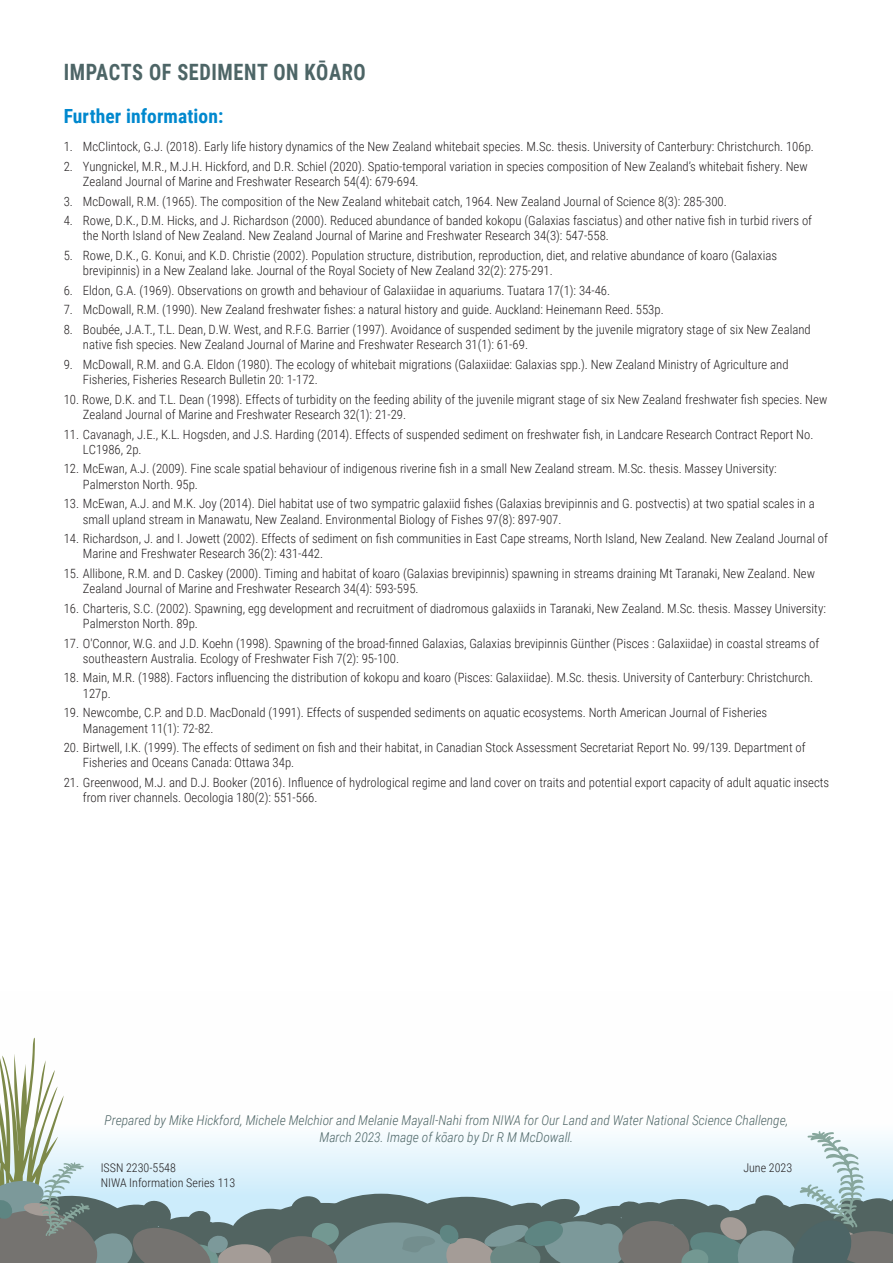
<style>
.page{position:relative;width:893px;height:1263px;background:#fff}
.page>*{position:absolute;margin:0;border:0;box-sizing:border-box;transform-origin:0 0}
.t1{font:700 22.5px "Roboto Condensed";letter-spacing:.03em;color:#4d6566;scale:.9 1}
.t2{font:700 19.5px "Roboto Condensed";letter-spacing:.005em;color:#0088ce}
.t3{font:italic 300 13.5px/16.5px "Roboto Condensed";color:#4d6566;text-align:center}
.t4{font:300 12.75px/15.3px "Roboto Condensed";color:#231f20}
.t5{font:300 12px "Roboto Condensed";color:#231f20}
</style>
<div class="page">
<svg style="left:0;top:1037px;width:893px;height:226px"></svg>
<h1 class="t1" style="left:64px;top:56px;width:337px">IMPACTS OF SEDIMENT ON KŌARO</h1>
<h2 class="t2" style="left:64px;top:103px;width:161px">Further information:</h2>
<p class="t4" style="left:64px;top:139px;width:752px">1. McClintock, G.J. (2018). Early life history dynamics of the New Zealand whitebait species. M.Sc. thesis. University of Canterbury: Christchurch. 106p.</p>
<p class="t4" style="left:83px;top:158px;width:726px;text-indent:-19px">2. Yungnickel, M.R., M.J.H. Hickford, and D.R. Schiel (2020). Spatio-temporal variation in species composition of New Zealand’s whitebait fishery. New<br>Zealand Journal of Marine and Freshwater Research 54(4): 679-694.</p>
<p class="t4" style="left:64px;top:193px;width:665px">3. McDowall, R.M. (1965). The composition of the New Zealand whitebait catch, 1964. New Zealand Journal of Science 8(3): 285-300.</p>
<p class="t4" style="left:83px;top:213px;width:731px;text-indent:-19px">4. Rowe, D.K., D.M. Hicks, and J. Richardson (2000). Reduced abundance of banded kokopu (Galaxias fasciatus) and other native fish in turbid rivers of the North Island of New Zealand. New Zealand Journal of Marine and Freshwater Research 34(3): 547-558.</p>
<p class="t4" style="left:83px;top:247px;width:696px;text-indent:-19px">5. Rowe, D.K., G. Konui, and K.D. Christie (2002). Population structure, distribution, reproduction, diet, and relative abundance of koaro (Galaxias brevipinnis) in a New Zealand lake. Journal of the Royal Society of New Zealand 32(2): 275-291.</p>
<p class="t4" style="left:64px;top:282px;width:548px">6. Eldon, G.A. (1969). Observations on growth and behaviour of Galaxiidae in aquariums. Tuatara 17(1): 34-46.</p>
<p class="t4" style="left:64px;top:302px;width:601px">7. McDowall, R.M. (1990). New Zealand freshwater fishes: a natural history and guide. Auckland: Heinemann Reed. 553p.</p>
<p class="t4" style="left:83px;top:321px;width:729px;text-indent:-19px">8. Boubée, J.A.T., T.L. Dean, D.W. West, and R.F.G. Barrier (1997). Avoidance of suspended sediment by the juvenile migratory stage of six New Zealand native fish species. New Zealand Journal of Marine and Freshwater Research 31(1): 61-69.</p>
<p class="t4" style="left:83px;top:356px;width:707px;text-indent:-19px">9. McDowall, R.M. and G.A. Eldon (1980). The ecology of whitebait migrations (Galaxiidae: Galaxias spp.). New Zealand Ministry of Agriculture and<br>Fisheries, Fisheries Research Bulletin 20: 1-172.</p>
<p class="t4" style="left:83px;top:391px;width:746px;text-indent:-19px">10. Rowe, D.K. and T.L. Dean (1998). Effects of turbidity on the feeding ability of the juvenile migrant stage of six New Zealand freshwater fish species. New<br>Zealand Journal of Marine and Freshwater Research 32(1): 21-29.</p>
<p class="t4" style="left:83px;top:426px;width:732px;text-indent:-19px">11. Cavanagh, J.E., K.L. Hogsden, and J.S. Harding (2014). Effects of suspended sediment on freshwater fish, in Landcare Research Contract Report No.<br>LC1986, 2p.</p>
<p class="t4" style="left:83px;top:461px;width:695px;text-indent:-19px">12. McEwan, A.J. (2009). Fine scale spatial behaviour of indigenous riverine fish in a small New Zealand stream. M.Sc. thesis. Massey University:<br>Palmerston North. 95p.</p>
<p class="t4" style="left:83px;top:496px;width:733px;text-indent:-19px">13. McEwan, A.J. and M.K. Joy (2014). Diel habitat use of two sympatric galaxiid fishes (Galaxias brevipinnis and G. postvectis) at two spatial scales in a small upland stream in Manawatu, New Zealand. Environmental Biology of Fishes 97(8): 897-907.</p>
<p class="t4" style="left:83px;top:530px;width:746px;text-indent:-19px">14. Richardson, J. and I. Jowett (2002). Effects of sediment on fish communities in East Cape streams, North Island, New Zealand. New Zealand Journal of<br>Marine and Freshwater Research 36(2): 431-442.</p>
<p class="t4" style="left:83px;top:565px;width:734px;text-indent:-19px">15. Allibone, R.M. and D. Caskey (2000). Timing and habitat of koaro (Galaxias brevipinnis) spawning in streams draining Mt Taranaki, New Zealand. New<br>Zealand Journal of Marine and Freshwater Research 34(4): 593-595.</p>
<p class="t4" style="left:83px;top:600px;width:744px;text-indent:-19px">16. Charteris, S.C. (2002). Spawning, egg development and recruitment of diadromous galaxiids in Taranaki, New Zealand. M.Sc. thesis. Massey University:<br>Palmerston North. 89p.</p>
<p class="t4" style="left:83px;top:635px;width:738px;text-indent:-19px">17. O'Connor, W.G. and J.D. Koehn (1998). Spawning of the broad-finned Galaxias, Galaxias brevipinnis Günther (Pisces : Galaxiidae) in coastal streams of southeastern Australia. Ecology of Freshwater Fish 7(2): 95-100.</p>
<p class="t4" style="left:83px;top:670px;width:732px;text-indent:-19px">18. Main, M.R. (1988). Factors influencing the distribution of kokopu and koaro (Pisces: Galaxiidae). M.Sc. thesis. University of Canterbury: Christchurch.<br>127p.</p>
<p class="t4" style="left:83px;top:705px;width:686px;text-indent:-19px">19. Newcombe, C.P. and D.D. MacDonald (1991). Effects of suspended sediments on aquatic ecosystems. North American Journal of Fisheries<br>Management 11(1): 72-82.</p>
<p class="t4" style="left:83px;top:739px;width:724px;text-indent:-19px">20. Birtwell, I.K. (1999). The effects of sediment on fish and their habitat, in Canadian Stock Assessment Secretariat Report No. 99/139. Department of<br>Fisheries and Oceans Canada: Ottawa 34p.</p>
<p class="t4" style="left:83px;top:774px;width:748px;text-indent:-19px">21. Greenwood, M.J. and D.J. Booker (2016). Influence of hydrological regime and land cover on traits and potential export capacity of adult aquatic insects from river channels. Oecologia 180(2): 551-566.</p>
<p class="t3" style="left:105px;top:1112px;width:685px">Prepared by Mike Hickford, Michele Melchior and Melanie Mayall-Nahi from NIWA for Our Land and Water National Science Challenge,<br>March 2023. Image of kōaro by Dr R M McDowall.</p>
<p class="t5" style="left:101px;top:1159px;width:77px">ISSN 2230-5548</p>
<p class="t5" style="left:743px;top:1159px;width:50px">June 2023</p>
<p class="t5" style="left:101px;top:1174px;width:136px">NIWA Information Series 113</p>
</div>
